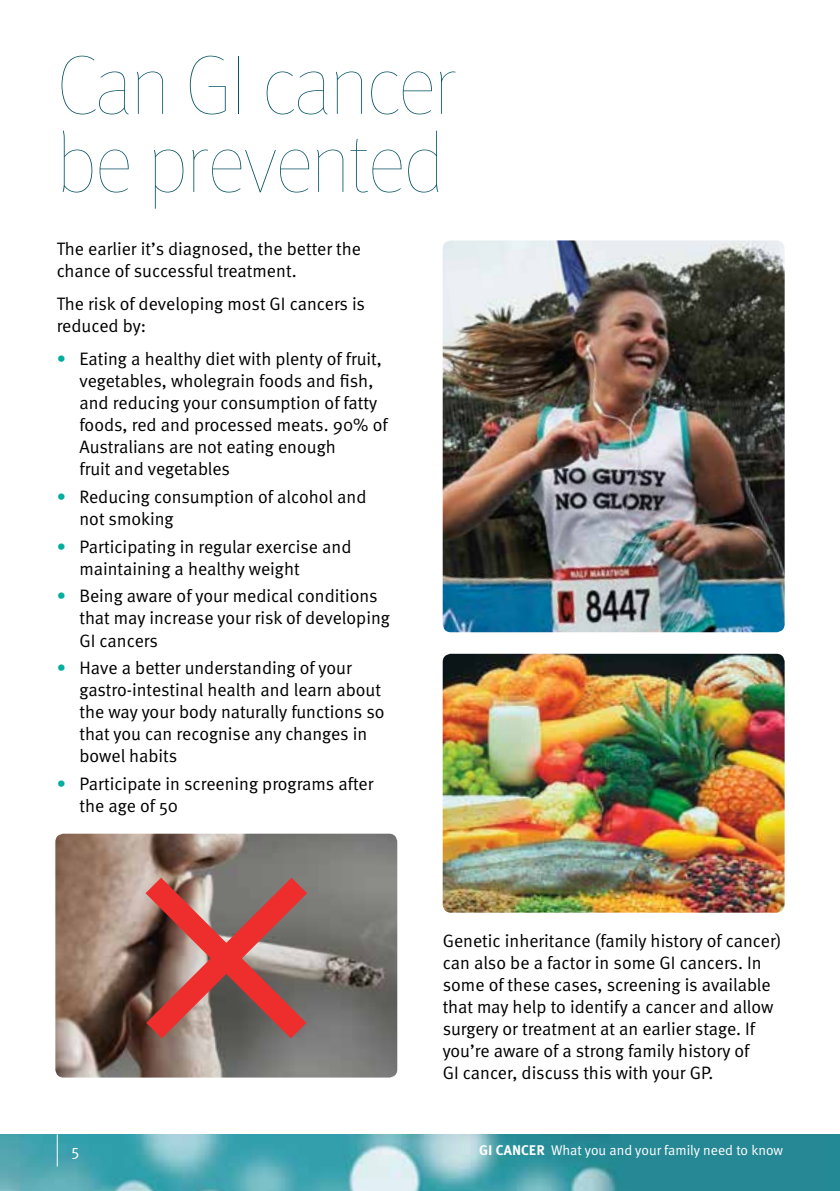
<style>
.page{position:relative;width:840px;height:1191px;background:#fff}
.page>*{position:absolute;margin:0;border:0;box-sizing:border-box;transform-origin:0 0}
.t1{font:84px/78px "Meta Pro Hair";letter-spacing:-.02em;color:#075363}
.t2{font:18px/22px "Meta Normal";color:#000}
.t3{font:16px "Meta Normal";color:#fff}
.t4{font:14px "Meta Normal";color:#fff}
.s1{color:#00ae9e}
.s2{font-family:"Meta Plus";font-weight:700}
</style>
<div class="page">
<img style="left:0;top:1134px;width:839px;height:57px">
<hr style="left:57px;top:1134px;width:1px;height:32px;background:#fff">
<img style="left:442px;top:654px;width:342px;height:258px">
<img style="left:442px;top:240px;width:342px;height:392px">
<img style="left:55px;top:833px;width:342px;height:244px">
<svg style="left:122px;top:854px;width:207px;height:207px;background:#956862"></svg>
<h1 class="t1" style="left:57px;top:44px;width:401px">Can GI cancer be prevented</h1>
<p class="t2" style="left:57px;top:237px;width:305px">The earlier it’s diagnosed, the better the chance of successful treatment.</p>
<p class="t2" style="left:57px;top:293px;width:309px">The risk of developing most GI cancers is reduced by:</p>
<p class="t2" style="left:79px;top:348px;width:309px;text-indent:-23px"><span class="s1">•</span> Eating a healthy diet with plenty of fruit, vegetables, wholegrain foods and fish, and reducing your consumption of fatty foods, red and processed meats. 90% of Australians are not eating enough<br>fruit and vegetables</p>
<p class="t2" style="left:79px;top:485px;width:288px;text-indent:-23px"><span class="s1">•</span> Reducing consumption of alcohol and not smoking</p>
<p class="t2" style="left:79px;top:535px;width:273px;text-indent:-23px"><span class="s1">•</span> Participating in regular exercise and maintaining a healthy weight</p>
<p class="t2" style="left:79px;top:585px;width:312px;text-indent:-23px"><span class="s1">•</span> Being aware of your medical conditions that may increase your risk of developing<br>GI cancers</p>
<p class="t2" style="left:79px;top:656px;width:306px;text-indent:-23px"><span class="s1">•</span> Have a better understanding of your gastro-intestinal health and learn about the way your body naturally functions so that you can recognise any changes in bowel habits</p>
<p class="t2" style="left:79px;top:772px;width:295px;text-indent:-23px"><span class="s1">•</span> Participate in screening programs after the age of 50</p>
<p class="t2" style="left:442px;top:929px;width:340px">Genetic inheritance (family history of cancer) can also be a factor in some GI cancers. In some of these cases, screening is available that may help to identify a cancer and allow surgery or treatment at an earlier stage. If you’re aware of a strong family history of<br>GI cancer, discuss this with your GP.</p>
<p class="t3" style="left:71px;top:1141px;width:9px">5</p>
<p class="t4" style="left:479px;top:1141px;width:305px"><span class="s2">GI CANCER</span> What you and your family need to know</p>
</div>
